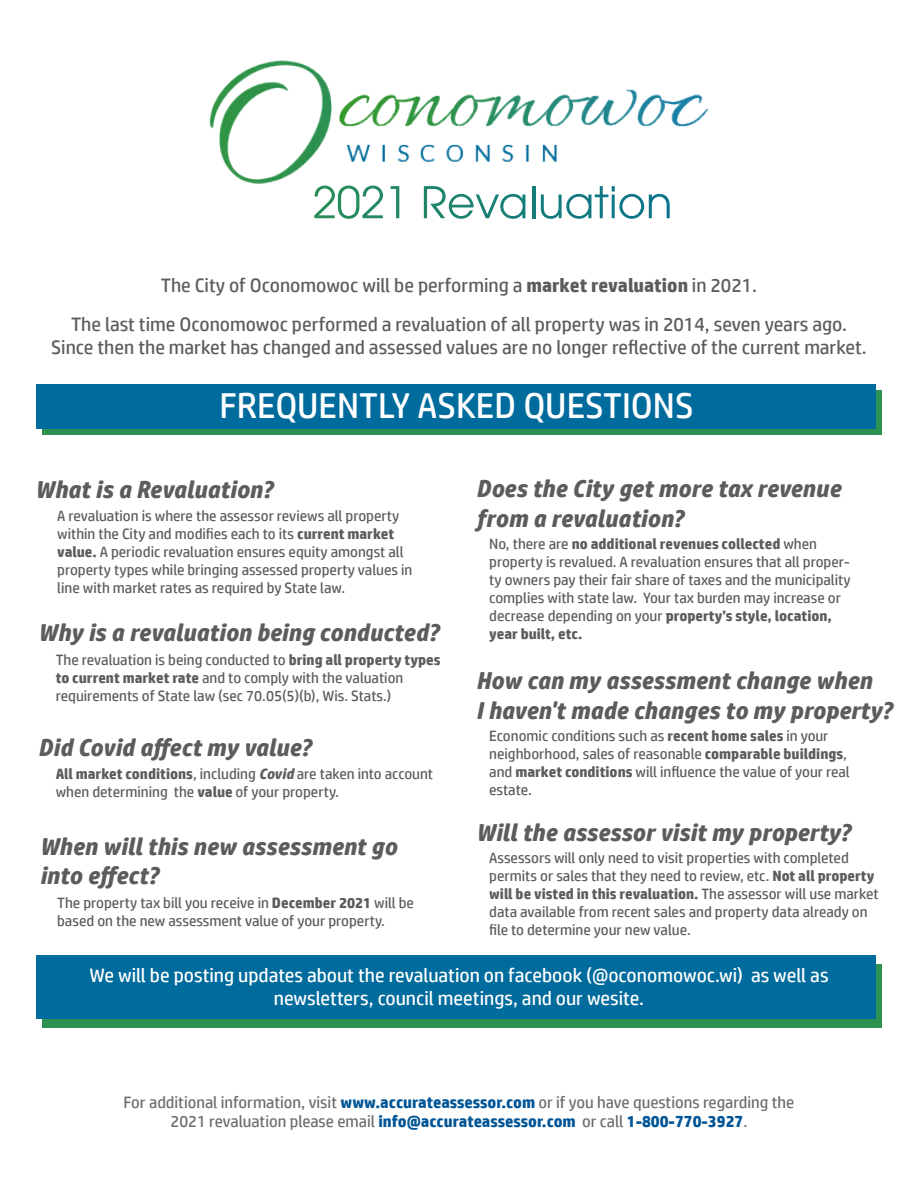
<style>
.page{position:relative;width:918px;height:1188px;background:#fff}
.page>*{position:absolute;margin:0;border:0;box-sizing:border-box;transform-origin:0 0}
.t1{font:36px "HP Simplified";color:#fff}
.t2{font:italic 700 24.45px/29.4px "HP Simplified";color:#5c5c5c}
.t3{font:19.5px/23.4px "HP Simplified";color:#5c5c5c;text-align:center}
.t4{font:19.5px/23.4px "HP Simplified";color:#fff;text-align:center}
.t5{font:16.5px/19.8px "HP Simplified";color:#6e6e6e;text-align:center}
.t6{font:15px/18px "HP Simplified";color:#5c5c5c}
.s1{font-weight:700}
.s2{font-weight:700;font-style:italic}
.s3{font-weight:700;color:#005596}
</style>
<div class="page">
<div style="left:42px;top:390px;width:840px;height:45px;background:#2c9151"></div>
<div style="left:36px;top:384px;width:840px;height:45px;background:#006b9d"></div>
<div style="left:42px;top:964px;width:840px;height:64px;background:#2c9151"></div>
<div style="left:36px;top:956px;width:840px;height:63px;background:#006b9d"></div>
<img style="left:209px;top:60px;width:500px;height:123px">
<svg style="left:314px;top:186px;width:69px;height:33px"></svg>
<svg style="left:391px;top:186px;width:8px;height:32px"></svg>
<hr style="left:532px;top:186px;width:3px;height:32px;background:#147d7a">
<svg style="left:541px;top:186px;width:129px;height:33px"></svg>
<svg style="left:424px;top:186px;width:101px;height:33px"></svg>
<h3 class="t3" style="left:161px;top:273px;width:598px">The City of Oconomowoc will be performing a <span class="s1">market revaluation</span> in 2021.</h3>
<h3 class="t3" style="left:51px;top:312px;width:817px">The last time Oconomowoc performed a revaluation of all property was in 2014, seven years ago.<br>Since then the market has changed and assessed values are no longer reflective of the current market.</h3>
<h1 class="t1" style="left:219px;top:385px;width:476px">FREQUENTLY ASKED QUESTIONS</h1>
<h2 class="t2" style="left:476px;top:474px;width:366px">Does the City get more tax revenue from a revaluation?</h2>
<h2 class="t2" style="left:35px;top:474px;width:239px">What is a Revaluation?</h2>
<p class="t6" style="left:57px;top:506px;width:357px">A revaluation is where the assessor reviews all property within the City and modifies each to its <span class="s1">current market value.</span> A periodic revaluation ensures equity amongst all property types while bringing assessed property values in line with market rates as required by State law.</p>
<p class="t6" style="left:489px;top:535px;width:363px">No, there are <span class="s1">no additional revenues collected</span> when property is revalued. A revaluation ensures that all proper&shy;ty owners pay their fair share of taxes and the municipality complies with state law. Your tax burden may increase or decrease depending on your <span class="s1">property’s style, location, year built, etc.</span></p>
<h2 class="t2" style="left:476px;top:666px;width:417px">How can my assessment change when<br>I haven't made changes to my property?</h2>
<p class="t6" style="left:489px;top:727px;width:362px">Economic conditions such as <span class="s1">recent home sales</span> in your neighborhood, sales of reasonable <span class="s1">comparable buildings</span>, and <span class="s1">market conditions</span> will influence the value of your real estate.</p>
<h2 class="t2" style="left:476px;top:817px;width:376px">Will the assessor visit my property?</h2>
<p class="t6" style="left:489px;top:848px;width:391px">Assessors will only need to visit properties with completed permits or sales that they need to review, etc. <span class="s1">Not all property will be visted in this revaluation.</span> The assessor will use market data available from recent sales and property data already on file to determine your new value.</p>
<h2 class="t2" style="left:38px;top:618px;width:402px">Why is a revaluation being conducted?</h2>
<p class="t6" style="left:56px;top:650px;width:386px">The revaluation is being conducted to <span class="s1">bring all property types to current market rate</span> and to comply with the valuation requirements of State law (sec 70.05(5)(b), Wis. Stats.)</p>
<h2 class="t2" style="left:38px;top:733px;width:275px">Did Covid affect my value?</h2>
<p class="t6" style="left:56px;top:764px;width:379px"><span class="s1">All market conditions</span>, including <span class="s2">Covid</span> are taken into account when determining the <span class="s1">value</span> of your property.</p>
<h2 class="t2" style="left:40px;top:832px;width:359px">When will this new assessment go into effect?</h2>
<p class="t6" style="left:57px;top:893px;width:358px">The property tax bill you receive in <span class="s1">December 2021</span> will be based on the new assessment value of your property.</p>
<h3 class="t4" style="left:89px;top:963px;width:741px">We will be posting updates about the revaluation on facebook (@oconomowoc.wi) as well as newsletters, council meetings, and our wesite.</h3>
<p class="t5" style="left:124px;top:1092px;width:672px">For additional information, visit <span class="s3">www.accurateassessor.com</span> or if you have questions regarding the<br>2021 revaluation please email <span class="s3">info@accurateassessor.com</span> or call <span class="s3">1-800-770-3927</span>.</p>
</div>
